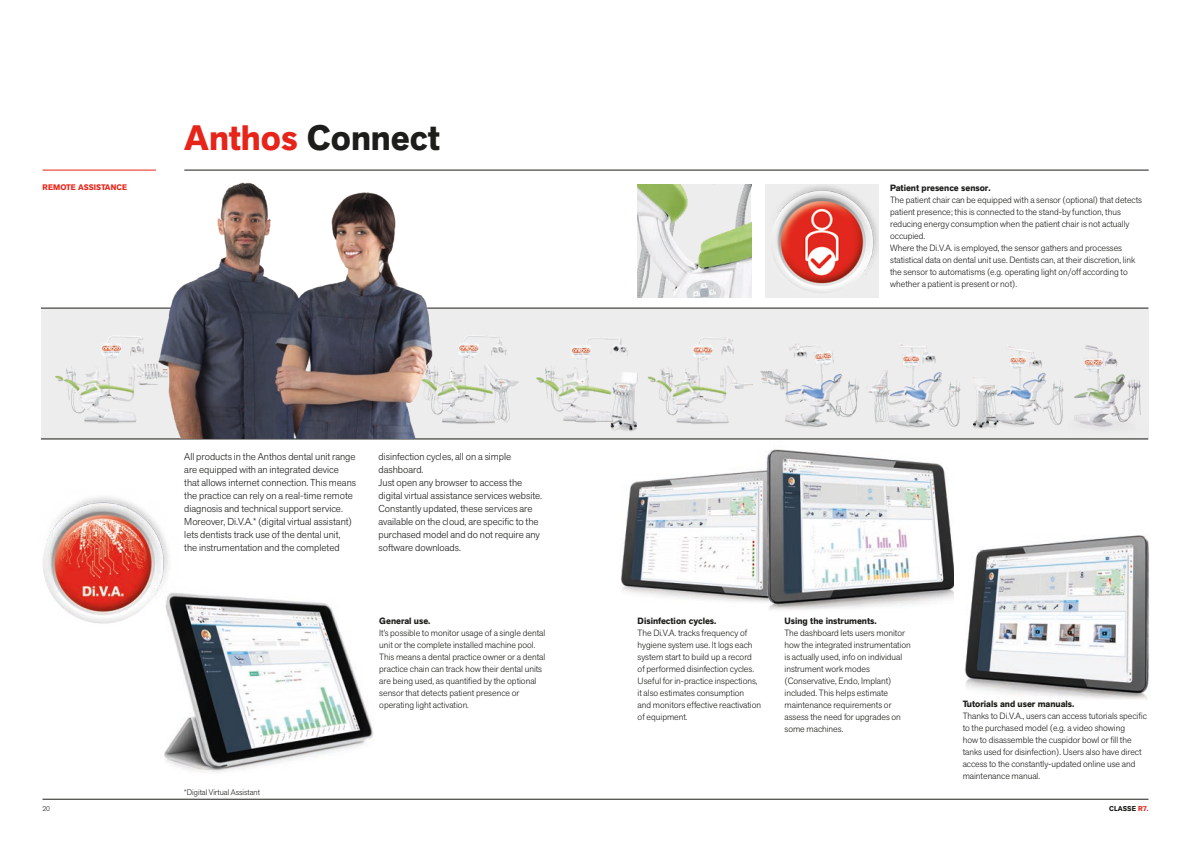
<style>
.page{position:relative;width:1191px;height:842px;background:#fff}
.page>*{position:absolute;margin:0;border:0;box-sizing:border-box;transform-origin:0 0}
.t1{font:700 35px "Akzid Grtsk Next";color:#1d1d1b}
.t2{font:300 10px/13px "Akzid Grtsk Next";color:#1d1d1b}
.t3{font:300 9px/12px "Akzid Grtsk Next";color:#1d1d1b}
.t4{font:700 9px "Akzid Grtsk Next";color:#1d1d1b}
.t5{font:300 8px "Akzid Grtsk Next";color:#1d1d1b}
.t6{font:700 8px "Akzid Grtsk Next";letter-spacing:.01em;color:#e72419}
.t7{font:700 7px "Akzid Grtsk Next";letter-spacing:.01em;color:#1d1d1b}
.t8{font:300 7px "Akzid Grtsk Next";color:#1d1d1b}
.s1{color:#e72419}
</style>
<div class="page">
<div style="left:41px;top:308px;width:1107px;height:131px;background:#ededed"></div>
<hr style="left:184px;top:170px;width:964px;height:1px;background:#1d1d1b">
<hr style="left:43px;top:799px;width:1105px;height:1px;background:#1d1d1b">
<hr style="left:43px;top:170px;width:113px;height:1px;background:#e72419">
<hr style="left:41px;top:439px;width:1107px;height:1px;background:#1d1d1b">
<img style="left:55px;top:337px;width:69px;height:86px">
<img style="left:454px;top:336px;width:65px;height:88px">
<img style="left:536px;top:338px;width:102px;height:93px">
<img style="left:760px;top:343px;width:100px;height:84px">
<img style="left:866px;top:344px;width:198px;height:85px">
<img style="left:647px;top:337px;width:106px;height:87px">
<img style="left:1074px;top:345px;width:67px;height:83px">
<hr style="left:41px;top:308px;width:1107px;height:1px;background:#1d1d1b">
<img style="left:124px;top:182px;width:330px;height:257px">
<img style="left:164px;top:594px;width:210px;height:178px">
<img style="left:620px;top:449px;width:334px;height:161px">
<img style="left:965px;top:535px;width:184px;height:164px">
<img style="left:637px;top:184px;width:114px;height:114px">
<img style="left:43px;top:497px;width:151px;height:149px">
<img style="left:765px;top:184px;width:113px;height:114px">
<p class="t6" style="left:43px;top:182px;width:86px">REMOTE ASSISTANCE</p>
<h1 class="t1" style="left:184px;top:115px;width:257px"><span class="s1">Anthos</span> Connect</h1>
<p class="t2" style="left:184px;top:450px;width:173px">All products in the Anthos dental unit range are equipped with an integrated device that allows internet connection. This means the practice can rely on a real-time remote diagnosis and technical support service.<br>Moreover, Di.V.A.* (digital virtual assistant) lets dentists track use of the dental unit,<br>the instrumentation and the completed</p>
<p class="t2" style="left:378px;top:450px;width:165px">disinfection cycles, all on a simple dashboard.<br>Just open any browser to access the digital virtual assistance services website.<br>Constantly updated, these services are available on the cloud, are specific to the purchased model and do not require any software downloads.</p>
<p class="t5" style="left:184px;top:787px;width:77px">*Digital Virtual Assistant</p>
<p class="t4" style="left:379px;top:615px;width:53px">General use.</p>
<p class="t3" style="left:379px;top:627px;width:167px">It’s possible to monitor usage of a single dental unit or the complete installed machine pool.<br>This means a dental practice owner or a dental practice chain can track how their dental units are being used, as quantified by the optional sensor that detects patient presence or operating light activation.</p>
<p class="t4" style="left:890px;top:182px;width:102px">Patient presence sensor.</p>
<p class="t3" style="left:890px;top:194px;width:253px">The patient chair can be equipped with a sensor (optional) that detects patient presence; this is connected to the stand-by function, thus reducing energy consumption when the patient chair is not actually occupied.<br>Where the Di.V.A. is employed, the sensor gathers and processes statistical data on dental unit use. Dentists can, at their discretion, link the sensor to automatisms (e.g. operating light on/off according to whether a patient is present or not).</p>
<p class="t4" style="left:637px;top:615px;width:80px">Disinfection cycles.</p>
<p class="t3" style="left:637px;top:627px;width:125px">The Di.V.A. tracks frequency of hygiene system use. It logs each system start to build up a record of performed disinfection cycles.<br>Useful for in-practice inspections, it also estimates consumption<br>and monitors effective reactivation of equipment.</p>
<p class="t4" style="left:784px;top:615px;width:94px">Using the instruments.</p>
<p class="t3" style="left:784px;top:627px;width:128px">The dashboard lets users monitor how the integrated instrumentation is actually used, info on individual instrument work modes (Conservative, Endo, Implant) included. This helps estimate maintenance requirements or assess the need for upgrades on some machines.</p>
<p class="t4" style="left:962px;top:698px;width:113px">Tutorials and user manuals.</p>
<p class="t3" style="left:962px;top:710px;width:186px">Thanks to Di.V.A., users can access tutorials specific to the purchased model (e.g. a video showing<br>how to disassemble the cuspidor bowl or fill the tanks used for disinfection). Users also have direct access to the constantly-updated online use and maintenance manual.</p>
<p class="t8" style="left:43px;top:804px;width:9px">20</p>
<p class="t7" style="left:1109px;top:804px;width:41px">CLASSE <span class="s1">R7.</span></p>
</div>
